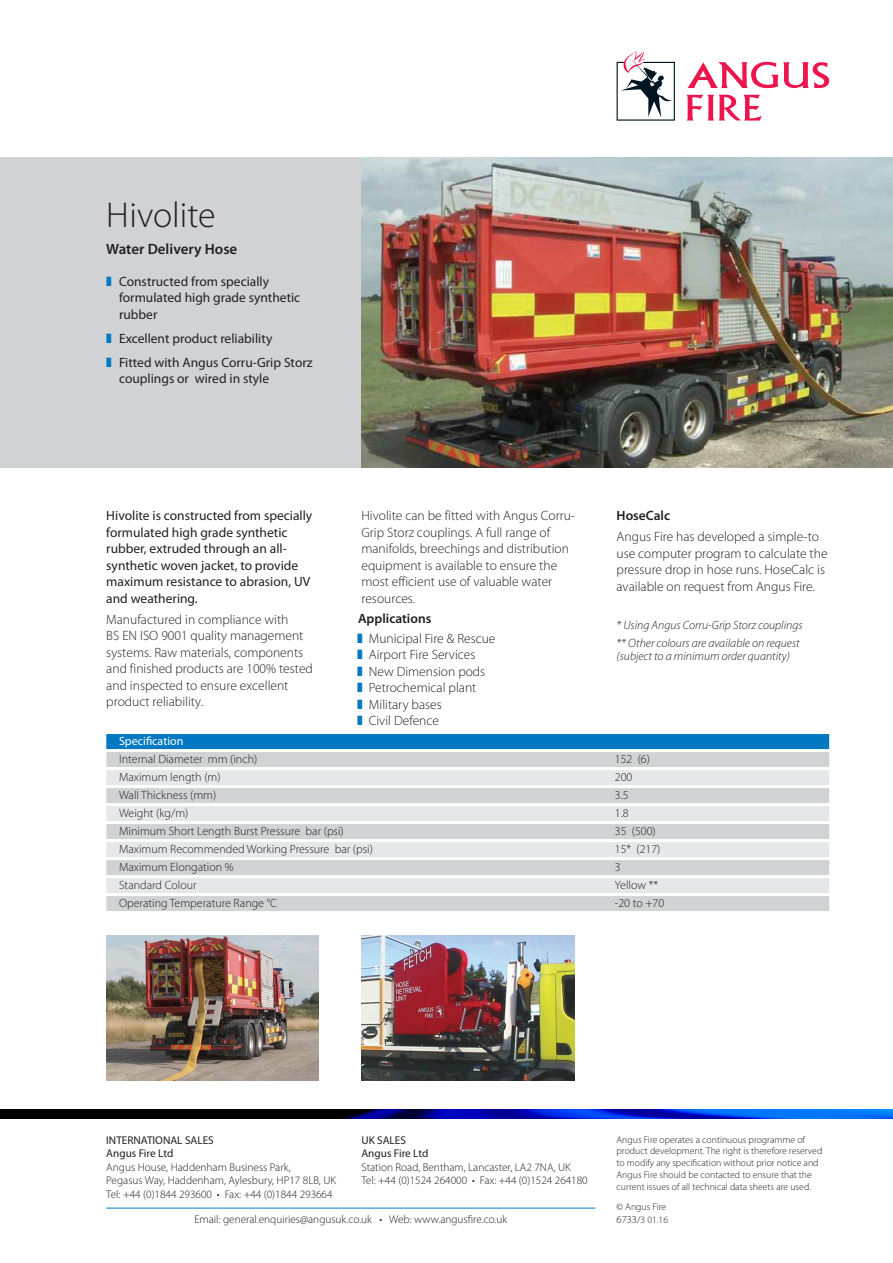
<style>
.page{position:relative;width:893px;height:1263px;background:#fff}
.page>*{position:absolute;margin:0;border:0;box-sizing:border-box;transform-origin:0 0}
.t1{font:300 36px "Myriad Pro";color:#231f20}
.t2{font:600 15px "Myriad Pro";color:#231f20}
.t3{font:300 13.5px/16.5px "Myriad Pro";color:#231f20}
.t4{font:13.5px/16.5px "Myriad Pro";color:#231f20}
.t5{font:600 13.5px "Myriad Pro";color:#231f20}
.Table_Text_Dark_Grey{font:300 12px "Myriad Pro";color:#231f20}
.Table_Text_Light_Gre{font:300 12px "Myriad Pro";color:#231f20}
.t6{font:italic 300 12px/13.5px "Myriad Pro";color:#231f20}
.Table_Header_Cyan{font:12px "Myriad Pro";color:#fff}
.Table_Header_Grey{font:300 11.25px/13.5px "Myriad Pro";color:#231f20}
.Table_Header_Grey-2{font:11.25px "Myriad Pro";color:#231f20}
.t7{font:300 9.75px/11.7px "Myriad Pro";color:#231f20}
.s1{font-weight:400}
.s2{font-size:10.5px}
</style>
<div class="page">
<div style="left:106px;top:734px;width:723px;height:15px;background:#0079c2"></div>
<div style="left:106px;top:752px;width:723px;height:15px;background:#d1d2d4"></div>
<div style="left:106px;top:770px;width:723px;height:15px;background:#e6e7e9"></div>
<div style="left:106px;top:788px;width:723px;height:15px;background:#d1d2d4"></div>
<div style="left:106px;top:806px;width:723px;height:15px;background:#e6e7e9"></div>
<div style="left:106px;top:824px;width:723px;height:15px;background:#d1d2d4"></div>
<div style="left:106px;top:842px;width:723px;height:15px;background:#e6e7e9"></div>
<div style="left:106px;top:860px;width:723px;height:15px;background:#d1d2d4"></div>
<div style="left:106px;top:878px;width:723px;height:15px;background:#e6e7e9"></div>
<div style="left:106px;top:896px;width:723px;height:15px;background:#d1d2d4"></div>
<svg style="left:687px;top:62px;width:142px;height:26px"></svg>
<svg style="left:687px;top:95px;width:75px;height:26px"></svg>
<svg style="left:617px;top:51px;width:58px;height:70px"></svg>
<div style="left:0;top:157px;width:361px;height:311px;background:#d1d2d4"></div>
<img style="left:361px;top:157px;width:532px;height:311px">
<img style="left:106px;top:935px;width:213px;height:145px">
<img style="left:361px;top:935px;width:213px;height:145px">
<img style="left:0;top:1110px;width:893px;height:8px">
<hr style="left:106px;top:1208px;width:489px;height:1px;background:#0079c2">
<p class="t1" style="left:106px;top:193px;width:111px">Hivolite</p>
<p class="t2" style="left:106px;top:239px;width:133px">Water Delivery Hose</p>
<p class="t4" style="left:119px;top:273px;width:183px">Constructed from specially formulated high grade synthetic rubber</p>
<p class="t4" style="left:119px;top:330px;width:155px">Excellent product reliability</p>
<p class="t4" style="left:119px;top:354px;width:195px">Fitted with Angus Corru-Grip Storz couplings or wired in style</p>
<p class="t4" style="left:106px;top:507px;width:207px">Hivolite is constructed from specially formulated high grade synthetic rubber, extruded through an all&shy;synthetic woven jacket, to provide maximum resistance to abrasion, UV and weathering.</p>
<p class="t3" style="left:106px;top:611px;width:208px">Manufactured in compliance with<br>BS EN ISO 9001 quality management systems. Raw materials, components and finished products are 100% tested and inspected to ensure excellent product reliability.</p>
<p class="t3" style="left:361px;top:507px;width:215px">Hivolite can be fitted with Angus Corru-Grip Storz couplings. A full range of manifolds, breechings and distribution equipment is available to ensure the most efficient use of valuable water resources.</p>
<p class="t5" style="left:358px;top:610px;width:75px">Applications</p>
<p class="t3" style="left:369px;top:630px;width:128px">Municipal Fire &amp; Rescue</p>
<p class="t3" style="left:369px;top:647px;width:108px">Airport Fire Services</p>
<p class="t3" style="left:369px;top:663px;width:118px">New Dimension pods</p>
<p class="t3" style="left:369px;top:680px;width:109px">Petrochemical plant</p>
<p class="t3" style="left:369px;top:696px;width:75px">Military bases</p>
<p class="t3" style="left:369px;top:713px;width:72px">Civil Defence</p>
<p class="t5" style="left:617px;top:507px;width:55px">HoseCalc</p>
<p class="t3" style="left:617px;top:528px;width:212px">Angus Fire has developed a simple-to use computer program to calculate the pressure drop in hose runs. HoseCalc is available on request from Angus Fire.</p>
<p class="t6" style="left:617px;top:618px;width:188px">* Using Angus Corru-Grip Storz couplings</p>
<p class="t6" style="left:617px;top:636px;width:185px">** Other colours are available on request (subject to a minimum order quantity)</p>
<p class="Table_Header_Cyan" style="left:119px;top:733px;width:66px">Specification</p>
<p class="Table_Text_Dark_Grey" style="left:119px;top:751px;width:140px">Internal Diameter mm (inch)</p>
<p class="Table_Text_Dark_Grey" style="left:615px;top:751px;width:37px">152 (6)</p>
<p class="Table_Text_Light_Gre" style="left:119px;top:769px;width:103px">Maximum length (m)</p>
<p class="Table_Text_Light_Gre" style="left:615px;top:769px;width:19px">200</p>
<p class="Table_Text_Dark_Grey" style="left:119px;top:787px;width:99px">Wall Thickness (mm)</p>
<p class="Table_Text_Dark_Grey" style="left:615px;top:787px;width:15px">3.5</p>
<p class="Table_Text_Light_Gre" style="left:119px;top:805px;width:71px">Weight (kg/m)</p>
<p class="Table_Text_Light_Gre" style="left:615px;top:805px;width:15px">1.8</p>
<p class="Table_Text_Dark_Grey" style="left:119px;top:823px;width:226px">Minimum Short Length Burst Pressure bar (psi)</p>
<p class="Table_Text_Dark_Grey" style="left:615px;top:823px;width:42px">35 (500)</p>
<p class="Table_Text_Light_Gre" style="left:119px;top:841px;width:255px">Maximum Recommended Working Pressure bar (psi)</p>
<p class="Table_Text_Light_Gre" style="left:615px;top:841px;width:47px">15* (217)</p>
<p class="Table_Text_Dark_Grey" style="left:119px;top:859px;width:116px">Maximum Elongation %</p>
<p class="Table_Text_Dark_Grey" style="left:615px;top:859px;width:7px">3</p>
<p class="Table_Text_Light_Gre" style="left:119px;top:877px;width:79px">Standard Colour</p>
<p class="Table_Text_Light_Gre" style="left:615px;top:877px;width:45px">Yellow **</p>
<p class="Table_Text_Dark_Grey" style="left:119px;top:895px;width:160px">Operating Temperature Range °C</p>
<p class="Table_Text_Dark_Grey" style="left:615px;top:895px;width:51px">-20 to +70</p>
<p class="Table_Header_Grey-2" style="left:106px;top:1133px;width:109px">INTERNATIONAL SALES</p>
<p class="Table_Header_Grey" style="left:106px;top:1147px;width:186px"><span class="s1">Angus Fire Ltd<br></span>Angus House, Haddenham Business Park,</p>
<p class="Table_Header_Grey" style="left:106px;top:1174px;width:231px">Pegasus Way, Haddenham, Aylesbury, HP17 8LB, UK</p>
<p class="Table_Header_Grey" style="left:106px;top:1187px;width:228px">Tel: +44 (0)1844 293600 • Fax: +44 (0)1844 293664</p>
<p class="Table_Header_Grey-2" style="left:361px;top:1133px;width:46px">UK SALES</p>
<p class="Table_Header_Grey" style="left:361px;top:1147px;width:211px"><span class="s1">Angus Fire Ltd<br></span>Station Road, Bentham, Lancaster, LA2 7NA, UK</p>
<p class="Table_Header_Grey" style="left:361px;top:1174px;width:228px">Tel: +44 (0)1524 264000 • Fax: +44 (0)1524 264180</p>
<p class="Table_Header_Grey" style="left:194px;top:1212px;width:314px">Email: general.enquiries@angusuk.co.uk • Web: www.angusfire.co.uk</p>
<p class="t7" style="left:617px;top:1133px;width:207px">Angus Fire operates a continuous programme of product development. The right is therefore reserved to modify any specification without prior notice and Angus Fire should be contacted to ensure that the current issues of all technical data sheets are used.</p>
<p class="t7" style="left:617px;top:1201px;width:51px">© Angus Fire</p>
<p class="t7" style="left:617px;top:1213px;width:53px"><span class="s2">6733</span>/3 01.16</p>
</div>
